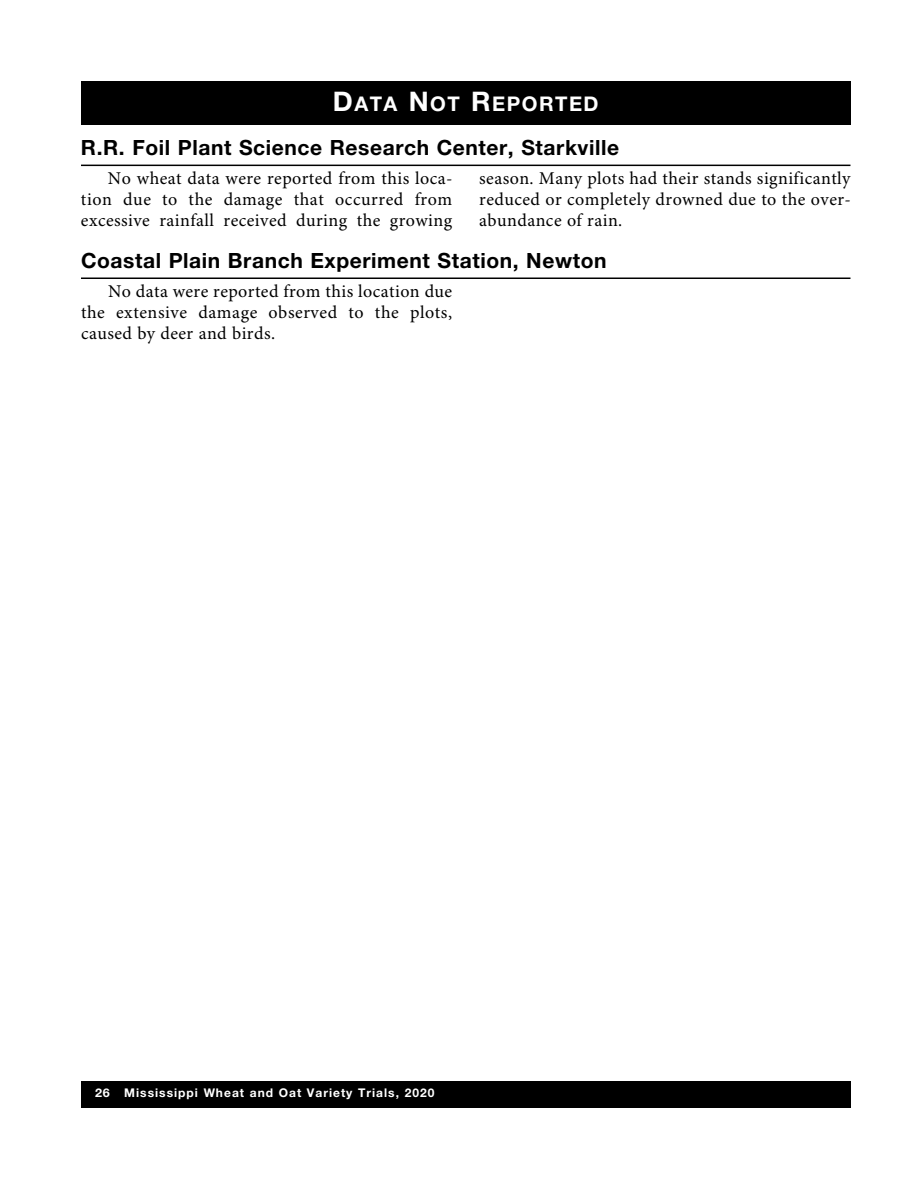
<style>
.page{position:relative;width:918px;height:1188px;background:#fff}
.page>*{position:absolute;margin:0;border:0;box-sizing:border-box;transform-origin:0 0}
.t1{font:700 21px "Helvetica Neue LT Std";letter-spacing:.03em;color:#000}
.t2{font:700 20.25px "Helvetica Neue LT Std";letter-spacing:.075em;color:#fff}
.t3{font:18px/21px "Minion Pro";letter-spacing:.025em;color:#000;text-align:justify}
.t4{font:700 12px "Helvetica Neue LT Std";letter-spacing:.085em;color:#fff;scale:1.05 1}
.s1{font-size:27px}
</style>
<div class="page">
<div style="left:81px;top:1081px;width:769px;height:27px;background:#000"></div>
<div style="left:81px;top:81px;width:770px;height:43px;background:#000"></div>
<hr style="left:81px;top:165px;width:769px;height:1px;background:#000">
<hr style="left:81px;top:278px;width:769px;height:1px;background:#000">
<p class="t2" style="left:333px;top:96px;width:267px"><span class="s1">D</span>ATA <span class="s1">N</span>OT <span class="s1">R</span>EPORTED</p>
<p class="t1" style="left:81px;top:140px;width:540px">R.R. Foil Plant Science Research Center, Starkville</p>
<p class="t3" style="left:81px;top:170px;width:373px;text-indent:27px">No wheat data were reported from this loca&shy;tion due to the damage that occurred from excessive rainfall received during the growing</p>
<p class="t3" style="left:479px;top:170px;width:373px">season. Many plots had their stands significantly reduced or completely drowned due to the over&shy;abundance of rain.</p>
<p class="t1" style="left:81px;top:253px;width:527px">Coastal Plain Branch Experiment Station, Newton</p>
<p class="t3" style="left:81px;top:283px;width:373px;text-indent:27px">No data were reported from this location due the extensive damage observed to the plots, caused by deer and birds.</p>
<p class="t4" style="left:95px;top:1089px;width:325px">26 Mississippi Wheat and Oat Variety Trials, 2020</p>
</div>
